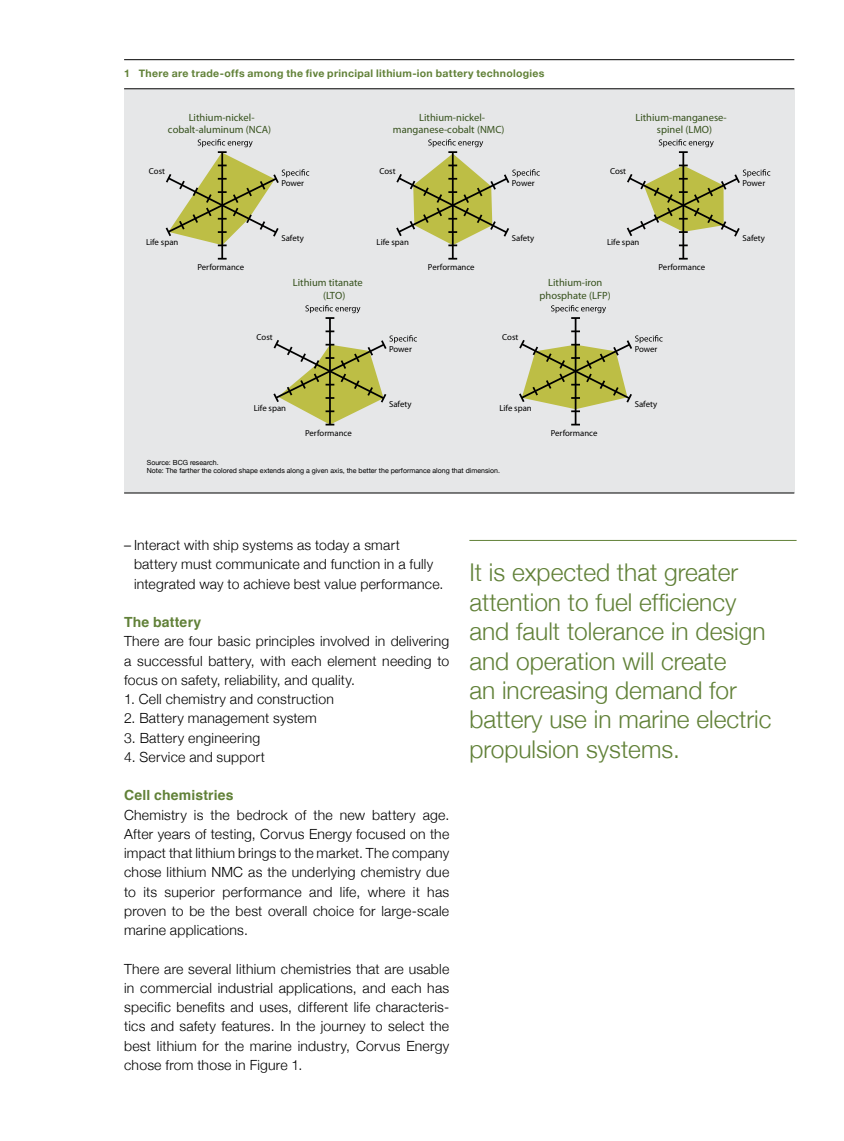
<style>
.page{position:relative;width:844px;height:1141px;background:#fff}
.page>*{position:absolute;margin:0;border:0;box-sizing:border-box;transform-origin:0 0}
.t1{font:300 24.5px/29.4px "Helvetica Neue";color:#618138}
.t2{font:300 14px/19.2px "Helvetica Neue";letter-spacing:.015em;color:#000;text-align:justify}
.t3{font:700 14px "Helvetica";letter-spacing:.01em;color:#618138}
.t4{font:800 10.5px/12.6px "Helvetica Neue";color:#36511c}
.t5{font:700 10.5px "Helvetica Neue";letter-spacing:.03em;color:#618138}
.t6{font:8.75px "Myriad Pro";color:#000}
.t7{font:7px/8.4px "Helvetica Neue";color:#000}
</style>
<div class="page">
<div style="left:124px;top:89px;width:670px;height:404px;background:#e6e7e8"></div>
<hr style="left:329px;top:318px;width:2px;height:107px;background:#000">
<svg style="left:305px;top:305px;width:55px;height:14px"></svg>
<svg style="left:273px;top:330px;width:144px;height:95px"></svg>
<hr style="left:574px;top:318px;width:2px;height:107px;background:#000">
<svg style="left:551px;top:305px;width:55px;height:14px"></svg>
<svg style="left:519px;top:330px;width:143px;height:82px"></svg>
<hr style="left:221px;top:152px;width:2px;height:107px;background:#000">
<svg style="left:218px;top:258px;width:8px;height:2px"></svg>
<svg style="left:165px;top:139px;width:144px;height:107px"></svg>
<hr style="left:452px;top:152px;width:1px;height:107px;background:#000">
<svg style="left:448px;top:258px;width:9px;height:2px"></svg>
<svg style="left:396px;top:139px;width:143px;height:107px"></svg>
<hr style="left:682px;top:152px;width:2px;height:107px;background:#000">
<svg style="left:658px;top:139px;width:55px;height:14px"></svg>
<svg style="left:678px;top:258px;width:9px;height:2px"></svg>
<svg style="left:626px;top:165px;width:144px;height:74px"></svg>
<hr style="left:124px;top:59px;width:670px;height:1px;background:#000">
<hr style="left:124px;top:88px;width:670px;height:1px;background:#000">
<hr style="left:124px;top:493px;width:670px;height:1px;background:#000">
<hr style="left:469px;top:540px;width:327px;height:1px;background:#618138">
<p class="t5" style="left:124px;top:65px;width:422px">1 There are trade-offs among the five principal lithium-ion battery technologies</p>
<p class="t4" style="left:168px;top:111px;width:105px;text-align:center">Lithium-nickel&shy;cobalt-aluminum (NCA)</p>
<p class="t4" style="left:393px;top:111px;width:113px;text-indent:26px">Lithium-nickel&shy;manganese-cobalt (NMC)</p>
<p class="t4" style="left:656px;top:111px;width:71px;text-indent:-22px">Lithium-manganese&shy;spinel (LMO)</p>
<p class="t6" style="left:149px;top:166px;width:18px">Cost</p>
<p class="t6" style="left:379px;top:166px;width:18px">Cost</p>
<p class="t6" style="left:610px;top:166px;width:18px">Cost</p>
<p class="t6" style="left:281px;top:178px;width:24px">Power</p>
<p class="t6" style="left:511px;top:178px;width:24px">Power</p>
<p class="t6" style="left:742px;top:178px;width:24px">Power</p>
<p class="t6" style="left:146px;top:237px;width:34px">Life span</p>
<p class="t6" style="left:197px;top:262px;width:48px">Performance</p>
<p class="t6" style="left:281px;top:233px;width:24px">Safety</p>
<p class="t4" style="left:323px;top:276px;width:41px;text-indent:-30px">Lithium titanate (LTO)</p>
<p class="t6" style="left:256px;top:332px;width:18px">Cost</p>
<p class="t6" style="left:376px;top:237px;width:34px">Life span</p>
<p class="t6" style="left:389px;top:344px;width:24px">Power</p>
<p class="t6" style="left:428px;top:262px;width:48px">Performance</p>
<p class="t6" style="left:254px;top:403px;width:34px">Life span</p>
<p class="t6" style="left:305px;top:428px;width:48px">Performance</p>
<p class="t6" style="left:389px;top:399px;width:24px">Safety</p>
<p class="t6" style="left:511px;top:233px;width:24px">Safety</p>
<p class="t6" style="left:607px;top:237px;width:34px">Life span</p>
<p class="t6" style="left:502px;top:332px;width:18px">Cost</p>
<p class="t4" style="left:539px;top:276px;width:73px;text-align:center">Lithium-iron phosphate (LFP)</p>
<p class="t6" style="left:658px;top:262px;width:48px">Performance</p>
<p class="t6" style="left:499px;top:403px;width:34px">Life span</p>
<p class="t6" style="left:550px;top:428px;width:48px">Performance</p>
<p class="t6" style="left:634px;top:344px;width:24px">Power</p>
<p class="t6" style="left:634px;top:399px;width:24px">Safety</p>
<p class="t7" style="left:147px;top:457px;width:354px">Source: BCG research.<br>Note: The farther the colored shape extends along a given axis, the better the performance along that dimension.</p>
<p class="t6" style="left:742px;top:233px;width:24px">Safety</p>
<p class="t2" style="left:134px;top:535px;width:311px;text-align:left;text-indent:-10px">– Interact with ship systems as today a smart battery must communicate and function in a fully integrated way to achieve best value performance.</p>
<p class="t3" style="left:124px;top:611px;width:79px">The battery</p>
<p class="t2" style="left:124px;top:631px;width:326px">There are four basic principles involved in delivering a successful battery, with each element needing to focus on safety, reliability, and quality.</p>
<p class="t2" style="left:124px;top:689px;width:211px">1. Cell chemistry and construction</p>
<p class="t2" style="left:124px;top:708px;width:194px">2. Battery management system</p>
<p class="t2" style="left:124px;top:727px;width:138px">3. Battery engineering</p>
<p class="t2" style="left:124px;top:746px;width:142px">4. Service and support</p>
<p class="t3" style="left:124px;top:784px;width:111px">Cell chemistries</p>
<p class="t2" style="left:124px;top:804px;width:326px">Chemistry is the bedrock of the new battery age.<br>After years of testing, Corvus Energy focused on the impact that lithium brings to the market. The company chose lithium NMC as the underlying chemistry due to its superior performance and life, where it has proven to be the best overall choice for large-scale marine applications.</p>
<p class="t2" style="left:124px;top:958px;width:326px">There are several lithium chemistries that are usable in commercial industrial applications, and each has specific benefits and uses, different life characteris&shy;tics and safety features. In the journey to select the best lithium for the marine industry, Corvus Energy chose from those in Figure 1.</p>
<h1 class="t1" style="left:469px;top:557px;width:303px">It is expected that greater attention to fuel efficiency and fault tolerance in design and operation will create<br>an increasing demand for battery use in marine electric propulsion systems.</h1>
</div>
